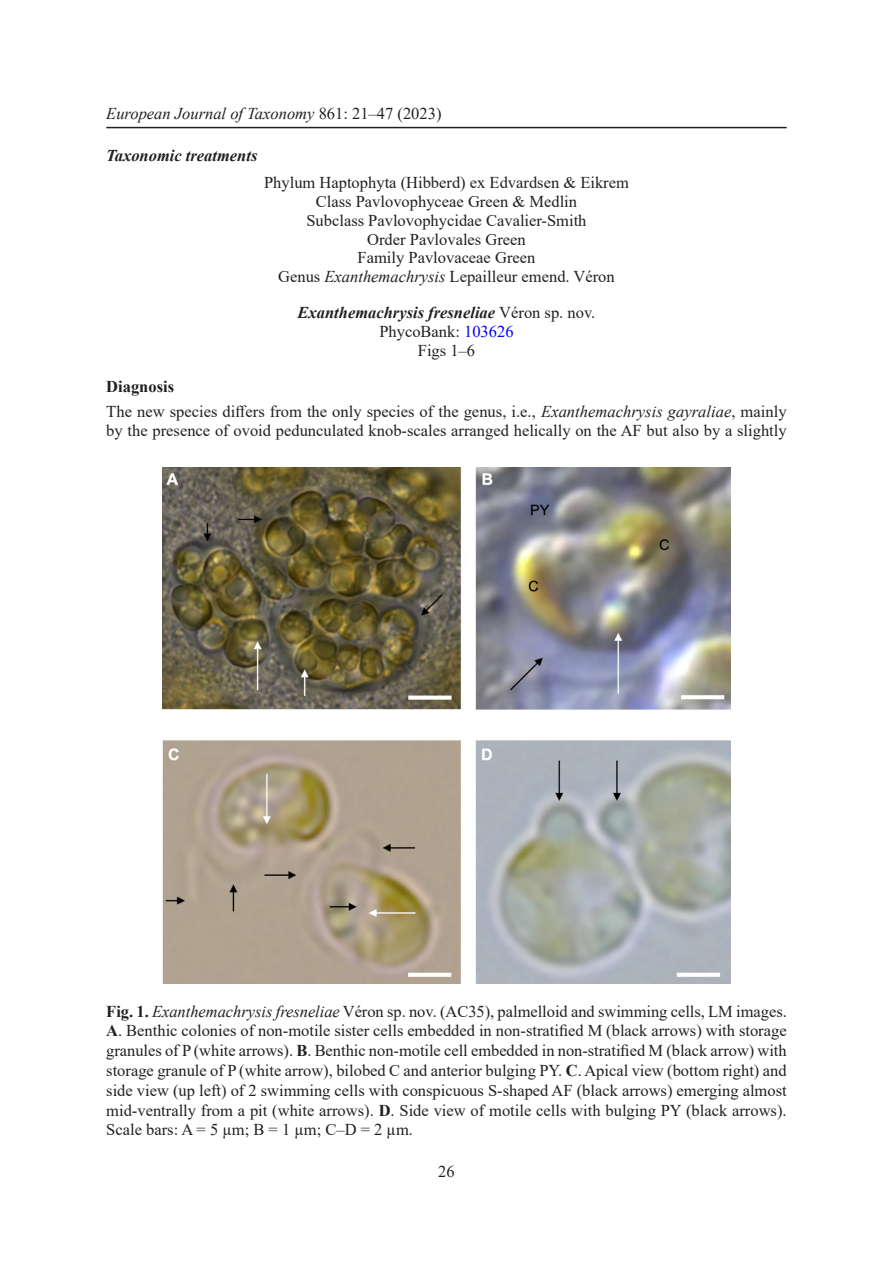
<style>
.page{position:relative;width:893px;height:1263px;background:#fff}
.page>*{position:absolute;margin:0;border:0;box-sizing:border-box;transform-origin:0 0}
.Captions{font:16.5px/19.8px "Times New Roman";color:#231f20}
.Taxon{font:16.5px "Times New Roman";color:#231f20}
.Taxon_last{font:16.5px "Times New Roman";color:#231f20}
.t1{font:italic 16.5px "Times New Roman";color:#231f20}
.Taxon-2{font:italic 700 16.5px "Times New Roman";color:#231f20}
.Headings_1_sub{font:italic 700 16.5px "Times New Roman";color:#231f20}
.LSID_taxon{font:16.5px "Times New Roman";color:#231f20}
.Headings_2{font:700 16.5px "Times New Roman";color:#231f20}
.Figure_citation{font:16.5px "Times New Roman";color:#231f20}
.s1{font-style:normal}
.s2{font-style:italic}
.s3{font-weight:400;font-style:normal}
.s4{color:#00f}
.s5{font-weight:700}
</style>
<div class="page">
<hr style="left:106px;top:127px;width:681px;height:1px;background:#231f20">
<img style="left:163px;top:468px;width:567px;height:516px">
<p class="t1" style="left:106px;top:102px;width:337px">European Journal of Taxonomy <span class="s1">861: 21–47 (2023)</span></p>
<p class="Headings_1_sub" style="left:106px;top:144px;width:153px">Taxonomic treatments</p>
<p class="Taxon" style="left:264px;top:171px;width:366px">Phylum Haptophyta (Hibberd) ex Edvardsen &amp; Eikrem</p>
<p class="Taxon" style="left:316px;top:190px;width:263px">Class Pavlovophyceae Green &amp; Medlin</p>
<p class="Taxon" style="left:306px;top:209px;width:282px">Subclass Pavlovophycidae Cavalier-Smith</p>
<p class="Taxon" style="left:367px;top:227px;width:160px">Order Pavlovales Green</p>
<p class="Taxon" style="left:358px;top:246px;width:179px">Family Pavlovaceae Green</p>
<p class="Taxon_last" style="left:278px;top:265px;width:338px">Genus <span class="s2">Exanthemachrysis</span> Lepailleur emend. Véron</p>
<p class="Taxon-2" style="left:298px;top:301px;width:299px">Exanthemachrysis fresneliae <span class="s3">Véron sp. nov.</span></p>
<p class="LSID_taxon" style="left:379px;top:319px;width:136px">PhycoBank: <span class="s4">103626</span></p>
<p class="Figure_citation" style="left:418px;top:339px;width:59px">Figs 1–6</p>
<p class="Headings_2" style="left:106px;top:375px;width:69px">Diagnosis</p>
<p class="Captions" style="left:106px;top:402px;width:682px;line-height:18.8px">The new species differs from the only species of the genus, i.e., <span class="s2">Exanthemachrysis gayraliae</span>, mainly by the presence of ovoid pedunculated knob-scales arranged helically on the AF but also by a slightly</p>
<p class="Captions" style="left:106px;top:1001px;width:682px;text-align:justify"><span class="s5">Fig. 1.</span> <span class="s2">Exanthemachrysis fresneliae</span> Véron sp. nov. (AC35), palmelloid and swimming cells, LM images.<br><span class="s5">A</span>. Benthic colonies of non-motile sister cells embedded in non-stratified M (black arrows) with storage granules of P (white arrows). <span class="s5">B</span>. Benthic non-motile cell embedded in non-stratified M (black arrow) with storage granule of P (white arrow), bilobed C and anterior bulging PY. <span class="s5">C</span>. Apical view (bottom right) and side view (up left) of 2 swimming cells with conspicuous S-shaped AF (black arrows) emerging almost mid-ventrally from a pit (white arrows). <span class="s5">D</span>. Side view of motile cells with bulging PY (black arrows).<br>Scale bars: A = 5 µm; B = 1 µm; C–D = 2 µm.</p>
<p class="Captions" style="left:438px;top:1161px;width:18px">26</p>
</div>
